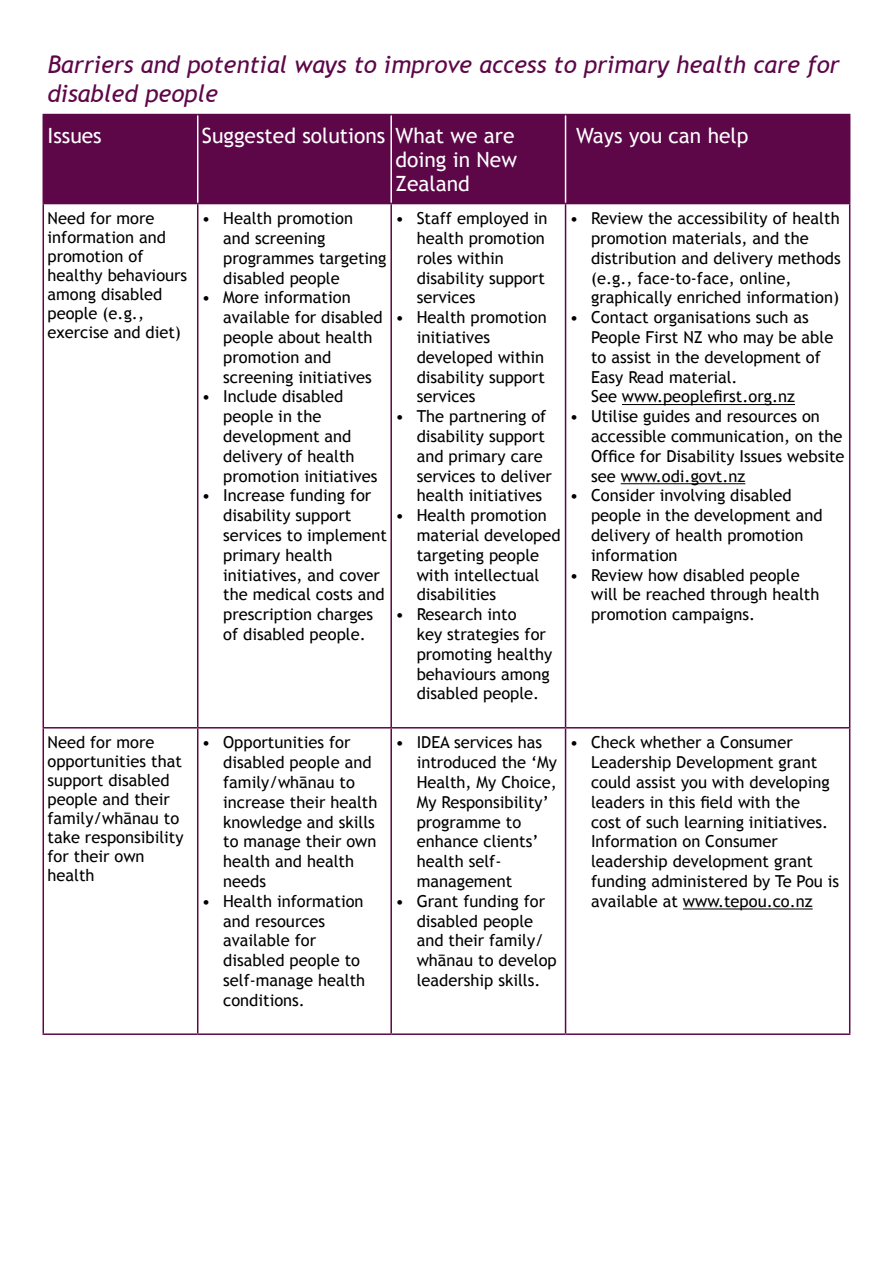
<style>
.page{position:relative;width:893px;height:1263px;background:#fff}
.page>*{position:absolute;margin:0;border:0;box-sizing:border-box;transform-origin:0 0}
.t1{font:italic 24px/28.8px "Trebuchet MS";color:#5d0749}
.t2{font:21px/24px "Trebuchet MS";color:#fff;text-align:justify}
.t3{font:16.5px/19.8px "Trebuchet MS";color:#000}
</style>
<div class="page">
<div style="left:44px;top:115px;width:805px;height:88px;background:#5d0749"></div>
<hr style="left:197px;top:115px;width:1px;height:88px;background:#fff">
<hr style="left:390px;top:115px;width:2px;height:88px;background:#fff">
<hr style="left:565px;top:115px;width:1px;height:88px;background:#fff">
<hr style="left:43px;top:114px;width:155px;height:1px;background:#5d0749">
<hr style="left:43px;top:115px;width:1px;height:88px;background:#5d0749">
<hr style="left:198px;top:114px;width:193px;height:1px;background:#5d0749">
<hr style="left:391px;top:114px;width:175px;height:1px;background:#5d0749">
<hr style="left:566px;top:114px;width:284px;height:1px;background:#5d0749">
<hr style="left:849px;top:115px;width:1px;height:88px;background:#5d0749">
<hr style="left:43px;top:203px;width:155px;height:1px;background:#5d0749">
<hr style="left:198px;top:203px;width:193px;height:1px;background:#5d0749">
<hr style="left:391px;top:203px;width:175px;height:1px;background:#5d0749">
<hr style="left:566px;top:203px;width:284px;height:1px;background:#5d0749">
<hr style="left:43px;top:204px;width:1px;height:523px;background:#5d0749">
<hr style="left:197px;top:204px;width:1px;height:523px;background:#5d0749">
<hr style="left:390px;top:204px;width:2px;height:523px;background:#5d0749">
<hr style="left:565px;top:204px;width:1px;height:523px;background:#5d0749">
<hr style="left:849px;top:204px;width:1px;height:523px;background:#5d0749">
<hr style="left:43px;top:727px;width:155px;height:1px;background:#5d0749">
<hr style="left:43px;top:728px;width:1px;height:305px;background:#5d0749">
<hr style="left:198px;top:727px;width:193px;height:1px;background:#5d0749">
<hr style="left:197px;top:728px;width:1px;height:305px;background:#5d0749">
<hr style="left:391px;top:727px;width:175px;height:1px;background:#5d0749">
<hr style="left:390px;top:728px;width:2px;height:305px;background:#5d0749">
<hr style="left:566px;top:727px;width:284px;height:1px;background:#5d0749">
<hr style="left:565px;top:728px;width:1px;height:305px;background:#5d0749">
<hr style="left:849px;top:728px;width:1px;height:305px;background:#5d0749">
<hr style="left:43px;top:1033px;width:155px;height:2px;background:#5d0749">
<hr style="left:198px;top:1033px;width:193px;height:2px;background:#5d0749">
<hr style="left:391px;top:1033px;width:175px;height:2px;background:#5d0749">
<hr style="left:566px;top:1033px;width:284px;height:2px;background:#5d0749">
<hr style="left:622px;top:404px;width:173px;height:1px;background:#000">
<hr style="left:621px;top:483px;width:124px;height:1px;background:#000">
<hr style="left:683px;top:908px;width:130px;height:1px;background:#000">
<h1 class="t1" style="left:48px;top:50px;width:794px">Barriers and potential ways to improve access to primary health care for disabled people</h1>
<p class="t2" style="left:48px;top:124px;width:56px">Issues</p>
<p class="t2" style="left:395px;top:124px;width:123px;text-indent:-193px">Suggested solutions What we are doing in New Zealand</p>
<p class="t2" style="left:576px;top:124px;width:174px">Ways you can help</p>
<p class="t3" style="left:48px;top:209px;width:141px;line-height:19px">Need for more information and promotion of healthy behaviours among disabled people (e.g., exercise and diet)</p>
<p class="t3" style="left:223px;top:209px;width:165px;text-indent:-21px">• Health promotion<br>and screening programmes targeting disabled people</p>
<p class="t3" style="left:591px;top:209px;width:251px;text-indent:-21px">• Review the accessibility of health promotion materials, and the distribution and delivery methods (e.g., face-to-face, online, graphically enriched information)</p>
<p class="t3" style="left:591px;top:308px;width:244px;text-indent:-21px">• Contact organisations such as<br>People First NZ who may be able to assist in the development of<br>Easy Read material.<br>See www.peoplefirst.org.nz</p>
<p class="t3" style="left:591px;top:407px;width:255px;text-indent:-21px">• Utilise guides and resources on accessible communication, on the<br>Office for Disability Issues website see www.odi.govt.nz</p>
<p class="t3" style="left:591px;top:486px;width:233px;text-indent:-21px">• Consider involving disabled people in the development and delivery of health promotion information</p>
<p class="t3" style="left:591px;top:565px;width:230px;text-indent:-21px">• Review how disabled people will be reached through health promotion campaigns.</p>
<p class="t3" style="left:417px;top:209px;width:132px;text-indent:-21px">• Staff employed in health promotion roles within disability support services</p>
<p class="t3" style="left:417px;top:308px;width:131px;text-indent:-21px">• Health promotion initiatives developed within disability support services</p>
<p class="t3" style="left:417px;top:407px;width:137px;text-indent:-21px">• The partnering of disability support and primary care services to deliver health initiatives</p>
<p class="t3" style="left:417px;top:506px;width:145px;text-indent:-21px">• Health promotion material developed targeting people with intellectual disabilities</p>
<p class="t3" style="left:417px;top:605px;width:137px;text-indent:-21px">• Research into<br>key strategies for promoting healthy behaviours among disabled people.</p>
<p class="t3" style="left:223px;top:288px;width:161px;text-indent:-21px">• More information available for disabled people about health promotion and screening initiatives</p>
<p class="t3" style="left:223px;top:387px;width:156px;text-indent:-21px">• Include disabled people in the development and delivery of health promotion initiatives</p>
<p class="t3" style="left:223px;top:486px;width:165px;text-indent:-21px">• Increase funding for disability support services to implement primary health initiatives, and cover the medical costs and prescription charges of disabled people.</p>
<p class="t3" style="left:47px;top:733px;width:138px;line-height:19px">Need for more opportunities that support disabled people and their family/whānau to take responsibility for their own health</p>
<p class="t3" style="left:223px;top:733px;width:156px;text-indent:-21px">• Opportunities for disabled people and family/whānau to increase their health knowledge and skills to manage their own health and health needs</p>
<p class="t3" style="left:223px;top:891px;width:144px;text-indent:-21px">• Health information and resources available for disabled people to self-manage health conditions.</p>
<p class="t3" style="left:417px;top:733px;width:142px;text-indent:-21px">• IDEA services has introduced the ‘My<br>Health, My Choice,<br>My Responsibility’ programme to enhance clients’ health self&shy;management</p>
<p class="t3" style="left:417px;top:891px;width:142px;text-indent:-21px">• Grant funding for disabled people and their family/ whānau to develop leadership skills.</p>
<p class="t3" style="left:591px;top:733px;width:250px;text-indent:-21px">• Check whether a Consumer<br>Leadership Development grant could assist you with developing leaders in this field with the<br>cost of such learning initiatives.<br>Information on Consumer leadership development grant funding administered by Te Pou is available at www.tepou.co.nz</p>
</div>
